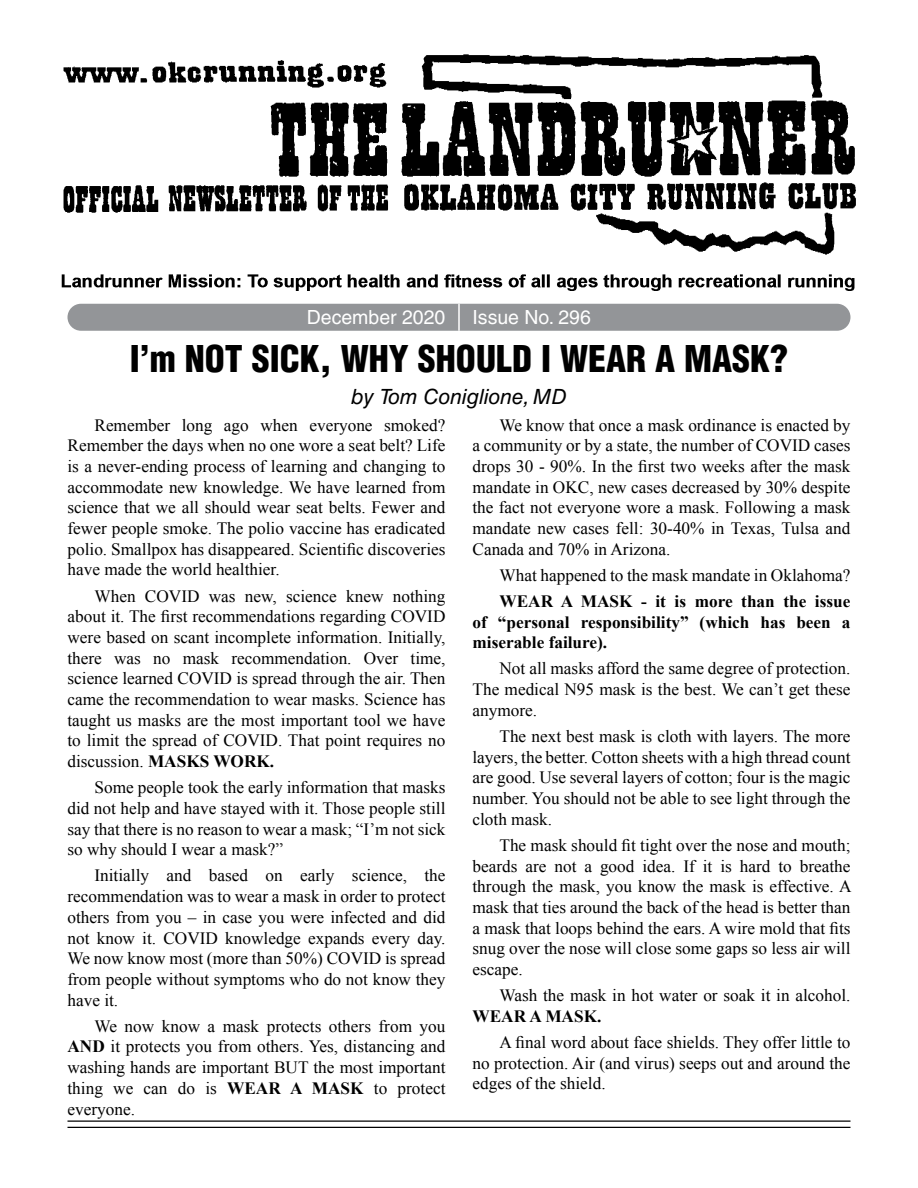
<style>
.page{position:relative;width:918px;height:1188px;background:#fff}
.page>*{position:absolute;margin:0;border:0;box-sizing:border-box;transform-origin:0 0}
.t1{font:900 condensed 36px "Helvetica LT Std";color:#000}
.t2{font:italic 21px "Helvetica LT Std";color:#000}
.t3{font:19.5px "Helvetica LT Std";color:#fff}
.t4{font:17.25px/20.7px "Times New Roman";color:#000;text-align:justify}
.t5{font:700 17.25px/20.7px "Times New Roman";color:#000;text-align:justify}
.s1{font-weight:700}
</style>
<div class="page">
<div style="left:68px;top:304px;width:782px;height:27px;background:#939598;border-radius:14px"></div>
<img style="left:61px;top:54px;width:795px;height:237px">
<hr style="left:458px;top:304px;width:2px;height:27px;background:#fff">
<hr style="left:68px;top:1120px;width:782px;height:2px;background:#000">
<hr style="left:68px;top:1127px;width:782px;height:1px;background:#000">
<p class="t3" style="left:307px;top:306px;width:140px">December 2020</p>
<p class="t3" style="left:473px;top:306px;width:120px">Issue No. 296</p>
<h1 class="t1" style="left:130px;top:336px;width:660px">I’m NOT SICK, WHY SHOULD I WEAR A MASK?</h1>
<p class="t2" style="left:351px;top:384px;width:217px">by Tom Coniglione, MD</p>
<p class="t4" style="left:473px;top:414px;width:380px;text-indent:27px">We know that once a mask ordinance is enacted by a community or by a state, the number of COVID cases drops 30 - 90%. In the first two weeks after the mask mandate in OKC, new cases decreased by 30% despite the fact not everyone wore a mask. Following a mask mandate new cases fell: 30-40% in Texas, Tulsa and Canada and 70% in Arizona.</p>
<p class="t4" style="left:500px;top:564px;width:352px">What happened to the mask mandate in Oklahoma?</p>
<p class="t5" style="left:473px;top:590px;width:379px;text-indent:27px">WEAR A MASK - it is more than the issue of “personal responsibility” (which has been a miserable failure).</p>
<p class="t4" style="left:473px;top:658px;width:380px;text-indent:27px">Not all masks afford the same degree of protection.<br>The medical N95 mask is the best. We can’t get these anymore.</p>
<p class="t4" style="left:473px;top:726px;width:380px;text-indent:27px">The next best mask is cloth with layers. The more layers, the better. Cotton sheets with a high thread count are good. Use several layers of cotton; four is the magic number. You should not be able to see light through the cloth mask.</p>
<p class="t4" style="left:473px;top:834px;width:380px;text-indent:27px">The mask should fit tight over the nose and mouth; beards are not a good idea. If it is hard to breathe through the mask, you know the mask is effective. A mask that ties around the back of the head is better than a mask that loops behind the ears. A wire mold that fits snug over the nose will close some gaps so less air will escape.</p>
<p class="t4" style="left:500px;top:985px;width:353px">Wash the mask in hot water or soak it in alcohol.</p>
<p class="t5" style="left:473px;top:1005px;width:130px">WEAR A MASK.</p>
<p class="t4" style="left:473px;top:1032px;width:380px;text-indent:27px">A final word about face shields. They offer little to no protection. Air (and virus) seeps out and around the edges of the shield.</p>
<p class="t4" style="left:68px;top:414px;width:380px;text-indent:27px">Remember long ago when everyone smoked?<br>Remember the days when no one wore a seat belt? Life is a never-ending process of learning and changing to accommodate new knowledge. We have learned from science that we all should wear seat belts. Fewer and fewer people smoke. The polio vaccine has eradicated polio. Smallpox has disappeared. Scientific discoveries have made the world healthier.</p>
<p class="t4" style="left:68px;top:585px;width:380px;text-indent:27px">When COVID was new, science knew nothing about it. The first recommendations regarding COVID were based on scant incomplete information. Initially, there was no mask recommendation. Over time, science learned COVID is spread through the air. Then came the recommendation to wear masks. Science has taught us masks are the most important tool we have to limit the spread of COVID. That point requires no discussion. <span class="s1">MASKS WORK.</span></p>
<p class="t4" style="left:68px;top:777px;width:380px;text-indent:27px">Some people took the early information that masks did not help and have stayed with it. Those people still say that there is no reason to wear a mask; “I’m not sick so why should I wear a mask?”</p>
<p class="t4" style="left:68px;top:865px;width:380px;text-indent:27px">Initially and based on early science, the recommendation was to wear a mask in order to protect others from you – in case you were infected and did not know it. COVID knowledge expands every day.<br>We now know most (more than 50%) COVID is spread from people without symptoms who do not know they have it.</p>
<p class="t4" style="left:68px;top:1015px;width:380px;text-indent:27px">We now know a mask protects others from you <span class="s1">AND</span> it protects you from others. Yes, distancing and washing hands are important BUT the most important thing we can do is <span class="s1">WEAR A MASK</span> to protect everyone.</p>
</div>
